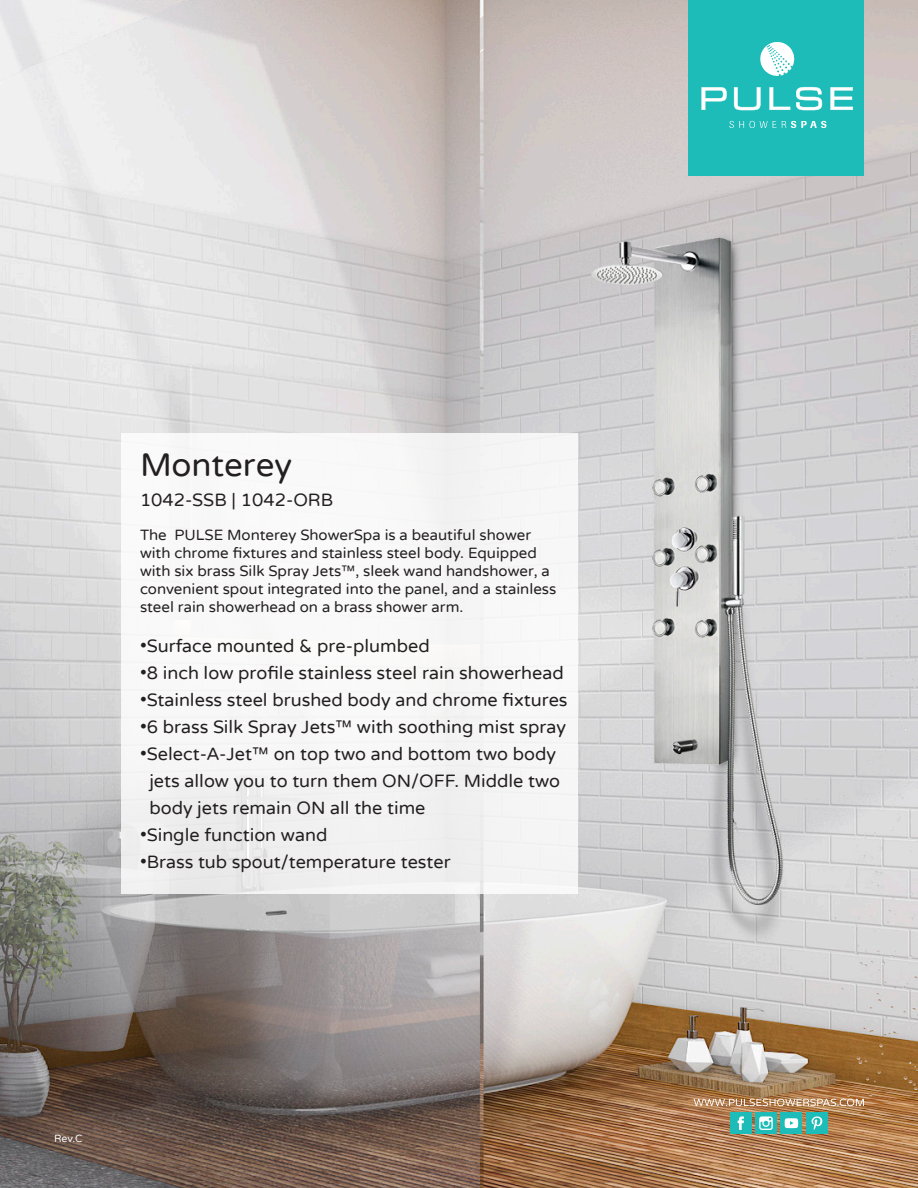
<style>
.page{position:relative;width:918px;height:1188px;background:#fff}
.page>*{position:absolute;margin:0;border:0;box-sizing:border-box;transform-origin:0 0}
.t1{font:33px "Varela Round";color:#231f20}
.t2{font:18px/27px "Varela Round";color:#231f20}
.t3{font:15px/18px "Varela Round";color:#231f20}
.t4{font:10.5px "Varela Round";color:#fff}
</style>
<div class="page">
<img style="left:0;top:0;width:918px;height:1188px">
<div style="left:122px;top:434px;width:456px;height:460px;background:#f7f7f7"></div>
<div style="left:688px;top:0;width:176px;height:176px;background:#1dbcb8"></div>
<svg style="left:729px;top:121px;width:47px;height:7px"></svg>
<svg style="left:782px;top:121px;width:44px;height:7px"></svg>
<svg style="left:701px;top:87px;width:26px;height:23px"></svg>
<svg style="left:734px;top:87px;width:27px;height:23px"></svg>
<svg style="left:769px;top:87px;width:21px;height:23px"></svg>
<svg style="left:796px;top:87px;width:26px;height:23px"></svg>
<svg style="left:830px;top:87px;width:23px;height:23px"></svg>
<svg style="left:760px;top:42px;width:35px;height:34px"></svg>
<svg style="left:694px;top:1099px;width:170px;height:7px"></svg>
<div style="left:730px;top:1112px;width:22px;height:22px;background:#1dbcb8"></div>
<svg style="left:738px;top:1116px;width:6px;height:14px"></svg>
<div style="left:806px;top:1112px;width:22px;height:22px;background:#1dbcb8"></div>
<svg style="left:812px;top:1116px;width:10px;height:14px"></svg>
<div style="left:755px;top:1112px;width:22px;height:22px;background:#1dbcb8"></div>
<svg style="left:759px;top:1116px;width:14px;height:14px"></svg>
<div style="left:781px;top:1112px;width:21px;height:22px;background:#1dbcb8"></div>
<svg style="left:785px;top:1118px;width:13px;height:10px"></svg>
<p class="t1" style="left:140px;top:446px;width:154px">Monterey</p>
<p class="t2" style="left:140px;top:487px;width:195px">1042-SSB | 1042-ORB</p>
<p class="t3" style="left:140px;top:526px;width:418px">The PULSE Monterey ShowerSpa is a beautiful shower with chrome fixtures and stainless steel body. Equipped with six brass Silk Spray Jets™, sleek wand handshower, a convenient spout integrated into the panel, and a stainless steel rain showerhead on a brass shower arm.</p>
<p class="t2" style="left:140px;top:632px;width:291px">•Surface mounted &amp; pre-plumbed</p>
<p class="t2" style="left:140px;top:659px;width:425px">•8 inch low profile stainless steel rain showerhead</p>
<p class="t2" style="left:140px;top:686px;width:429px">•Stainless steel brushed body and chrome fixtures</p>
<p class="t2" style="left:140px;top:713px;width:427px">•6 brass Silk Spray Jets™ with soothing mist spray</p>
<p class="t2" style="left:149px;top:740px;width:412px;text-indent:-9px">•Select-A-Jet™ on top two and bottom two body jets allow you to turn them ON/OFF. Middle two body jets remain ON all the time</p>
<p class="t2" style="left:140px;top:821px;width:189px">•Single function wand</p>
<p class="t2" style="left:140px;top:848px;width:312px">•Brass tub spout/temperature tester</p>
<p class="t4" style="left:54px;top:1132px;width:30px">Rev.C</p>
</div>
